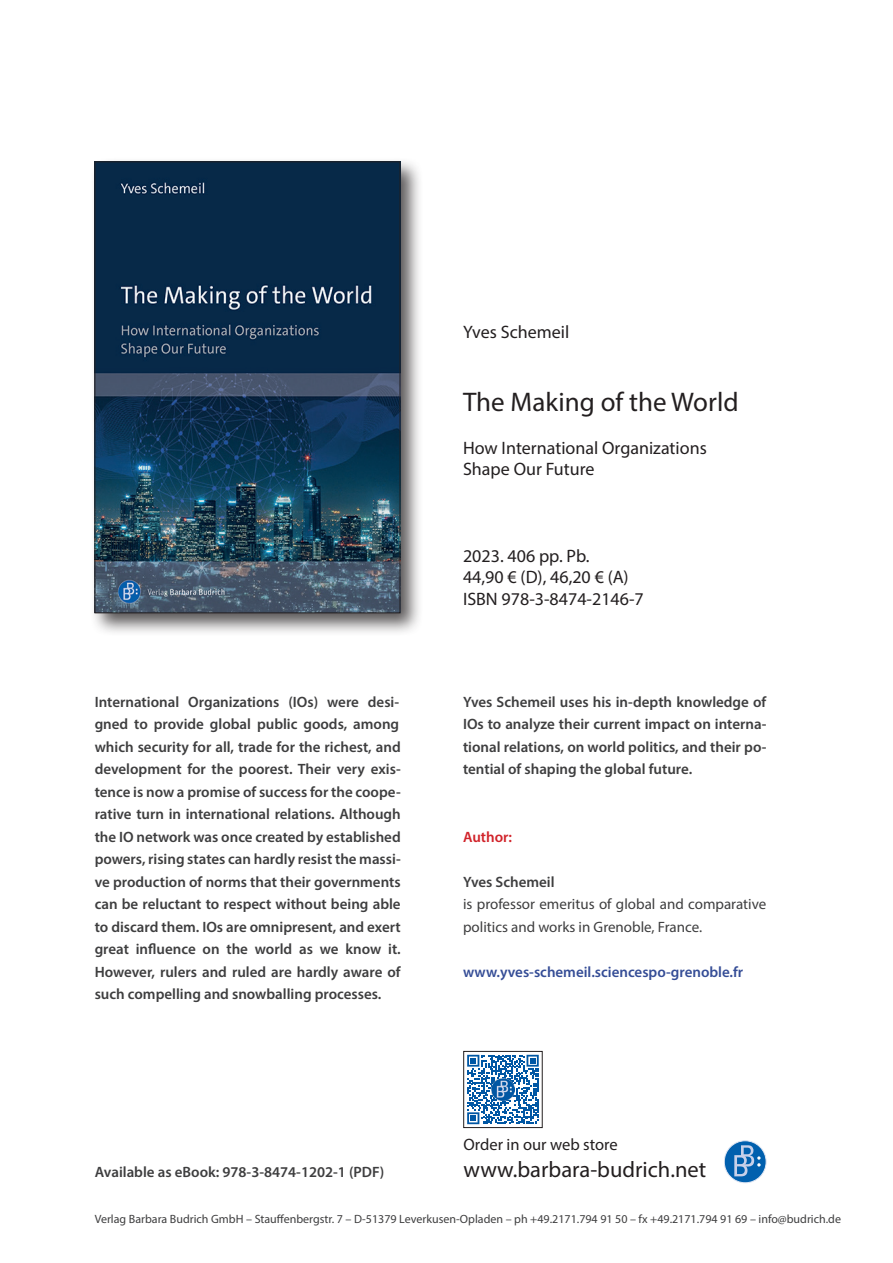
<style>
.page{position:relative;width:893px;height:1263px;background:#fff}
.page>*{position:absolute;margin:0;border:0;box-sizing:border-box;transform-origin:0 0}
.t1{font:27px "Myriad Pro";color:#231f20}
.t2{font:22.5px "Myriad Pro";color:#231f20}
.t3{font:18px "Myriad Pro";color:#231f20}
.t4{font:16.5px "Myriad Pro";color:#231f20}
.t5{font:600 15px/22.5px "Myriad Pro";color:#3e3e3f;text-align:justify}
.t6{font:15px/22.5px "Myriad Pro";color:#3e3e3f}
.t7{font:600 15px "Myriad Pro";color:#354d96}
.t8{font:600 15px "Myriad Pro";color:#d1232a}
.t9{font:12px "Myriad Pro";color:#3e3e3f}
</style>
<div class="page">
<div style="left:89px;top:156px;width:334px;height:480px;background:#231f20;opacity:.75"></div>
<img style="left:97px;top:164px;width:301px;height:447px">
<div style="left:95px;top:162px;width:305px;height:451px;border:1px solid #231f20"></div>
<svg style="left:724px;top:1141px;width:42px;height:42px"></svg>
<div style="left:724px;top:1140px;width:42px;height:43px;border:1px solid #e0e6f3;border-radius:50%"></div>
<svg style="left:734px;top:1145px;width:27px;height:31px"></svg>
<svg style="left:467px;top:1055px;width:72px;height:69px"></svg>
<img style="left:492px;top:1078px;width:22px;height:22px">
<div style="left:463px;top:1051px;width:79px;height:77px;border:1px solid #231f20"></div>
<p class="t3" style="left:463px;top:321px;width:108px">Yves Schemeil</p>
<p class="t1" style="left:463px;top:385px;width:277px">The Making of the World</p>
<p class="t3" style="left:463px;top:437px;width:245px">How International Organizations</p>
<p class="t3" style="left:463px;top:458px;width:133px">Shape Our Future</p>
<p class="t5" style="left:95px;top:690px;width:308px">International Organizations (IOs) were desi&shy;gned to provide global public goods, among which security for all, trade for the richest, and development for the poorest. Their very exis&shy;tence is now a promise of success for the coope&shy;rative turn in international relations. Although the IO network was once created by established powers, rising states can hardly resist the massi&shy;ve production of norms that their governments can be reluctant to respect without being able to discard them. IOs are omnipresent, and exert great influence on the world as we know it.<br>However, rulers and ruled are hardly aware of such compelling and snowballing processes.</p>
<p class="t5" style="left:95px;top:1160px;width:291px">Available as eBook: 978-3-8474-1202-1 (PDF)</p>
<p class="t3" style="left:463px;top:545px;width:128px">2023. 406 pp. Pb.</p>
<p class="t3" style="left:463px;top:566px;width:167px">44,90 € (D), 46,20 € (A)</p>
<p class="t3" style="left:463px;top:588px;width:182px">ISBN 978-3-8474-2146-7</p>
<p class="t5" style="left:463px;top:690px;width:305px">Yves Schemeil uses his in-depth knowledge of IOs to analyze their current impact on interna&shy;tional relations, on world politics, and their po&shy;tential of shaping the global future.</p>
<p class="t8" style="left:463px;top:827px;width:51px">Author:</p>
<p class="t5" style="left:463px;top:870px;width:93px">Yves Schemeil</p>
<p class="t6" style="left:463px;top:892px;width:305px">is professor emeritus of global and comparative politics and works in Grenoble, France.</p>
<p class="t7" style="left:463px;top:962px;width:282px">www.yves-schemeil.sciencespo-grenoble.fr</p>
<p class="t4" style="left:463px;top:1134px;width:156px">Order in our web store</p>
<p class="t2" style="left:463px;top:1155px;width:244px">www.barbara-budrich.net</p>
<p class="t9" style="left:95px;top:1212px;width:748px">Verlag Barbara Budrich GmbH – Stauffenbergstr. 7 – D-51379 Leverkusen-Opladen – ph +49.2171.794 91 50 – fx +49.2171.794 91 69 – info@budrich.de</p>
</div>
